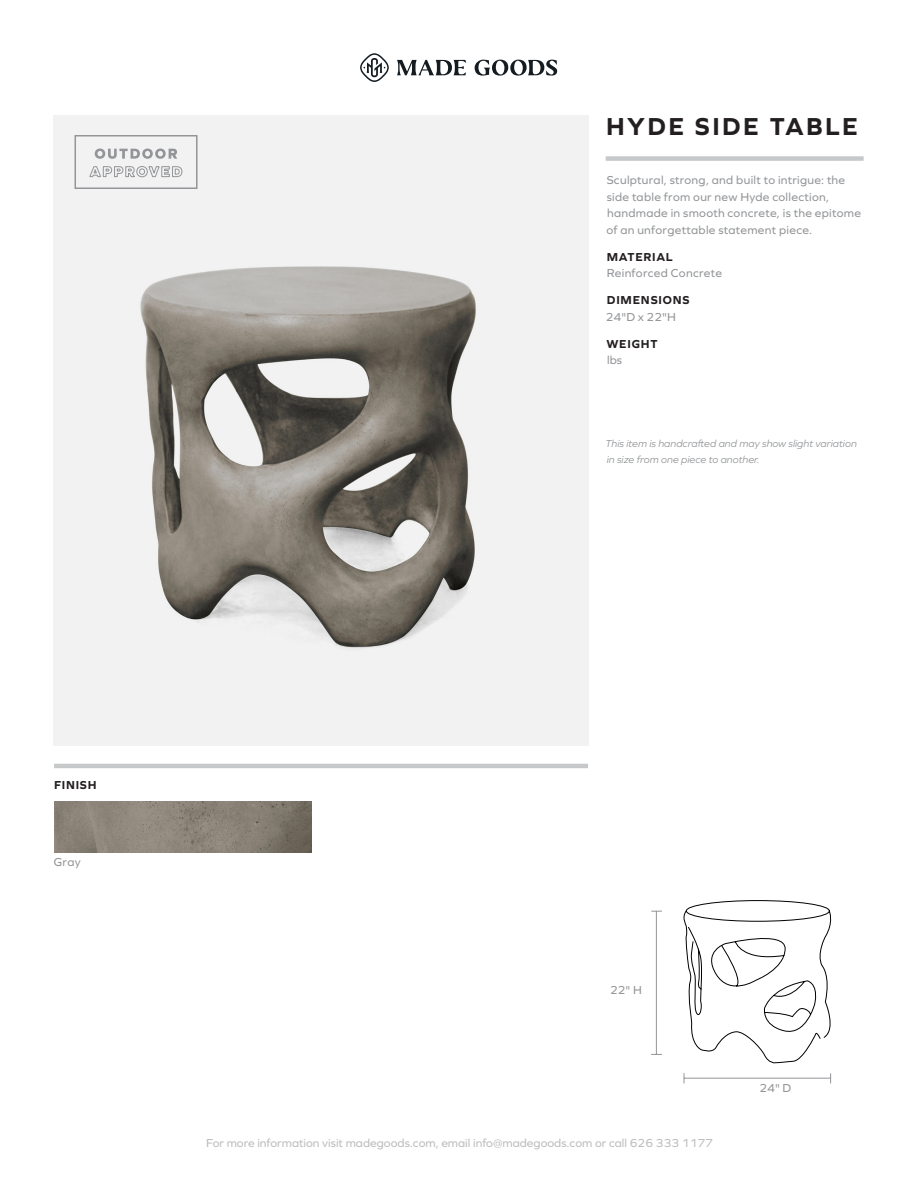
<style>
.page{position:relative;width:918px;height:1188px;background:#fff}
.page>*{position:absolute;margin:0;border:0;box-sizing:border-box;transform-origin:0 0}
.t1{font:700 25.5px "Graphie";letter-spacing:.095em;color:#231f20}
.t2{font:12px/16.5px "Graphie";letter-spacing:.02em;color:#939598}
.t3{font:12px "Graphie";color:#bcbdc0}
.t4{font:700 12px "Graphie";letter-spacing:.065em;color:#231f20}
.t5{font:italic 10.5px/16.5px "Graphie";color:#939598}
</style>
<div class="page">
<div style="left:606px;top:156px;width:258px;height:5px;background:#c7c8ca"></div>
<svg style="left:397px;top:60px;width:160px;height:16px"></svg>
<svg style="left:360px;top:53px;width:29px;height:29px"></svg>
<hr style="left:54px;top:764px;width:534px;height:4px;background:#c7c8ca">
<img style="left:54px;top:116px;width:534px;height:629px">
<hr style="left:684px;top:1078px;width:147px;height:1px;background:#939598">
<hr style="left:656px;top:911px;width:1px;height:143px;background:#939598">
<svg style="left:95px;top:149px;width:82px;height:10px"></svg>
<svg style="left:89px;top:165px;width:94px;height:13px"></svg>
<div style="left:75px;top:135px;width:123px;height:54px;border:2px solid #939598"></div>
<img style="left:55px;top:802px;width:257px;height:51px">
<svg style="left:683px;top:900px;width:149px;height:164px"></svg>
<h1 class="t1" style="left:606px;top:111px;width:253px">HYDE SIDE TABLE</h1>
<p class="t2" style="left:606px;top:172px;width:256px">Sculptural, strong, and built to intrigue: the side table from our new Hyde collection, handmade in smooth concrete, is the epitome of an unforgettable statement piece.</p>
<p class="t4" style="left:607px;top:250px;width:67px">MATERIAL</p>
<p class="t2" style="left:607px;top:265px;width:117px">Reinforced Concrete</p>
<p class="t4" style="left:607px;top:293px;width:84px">DIMENSIONS</p>
<p class="t2" style="left:606px;top:308px;width:72px">24"D x 22"H</p>
<p class="t4" style="left:607px;top:337px;width:52px">WEIGHT</p>
<p class="t2" style="left:607px;top:352px;width:16px">lbs</p>
<p class="t5" style="left:606px;top:435px;width:253px">This item is handcrafted and may show slight variation in size from one piece to another.</p>
<p class="t4" style="left:54px;top:778px;width:44px">FINISH</p>
<p class="t2" style="left:54px;top:854px;width:28px">Gray</p>
<p class="t2" style="left:610px;top:981px;width:33px">22" H</p>
<p class="t3" style="left:206px;top:1136px;width:508px">For more information visit madegoods.com, email info@madegoods.com or call 626 333 1177</p>
<p class="t2" style="left:759px;top:1080px;width:33px">24" D</p>
</div>
